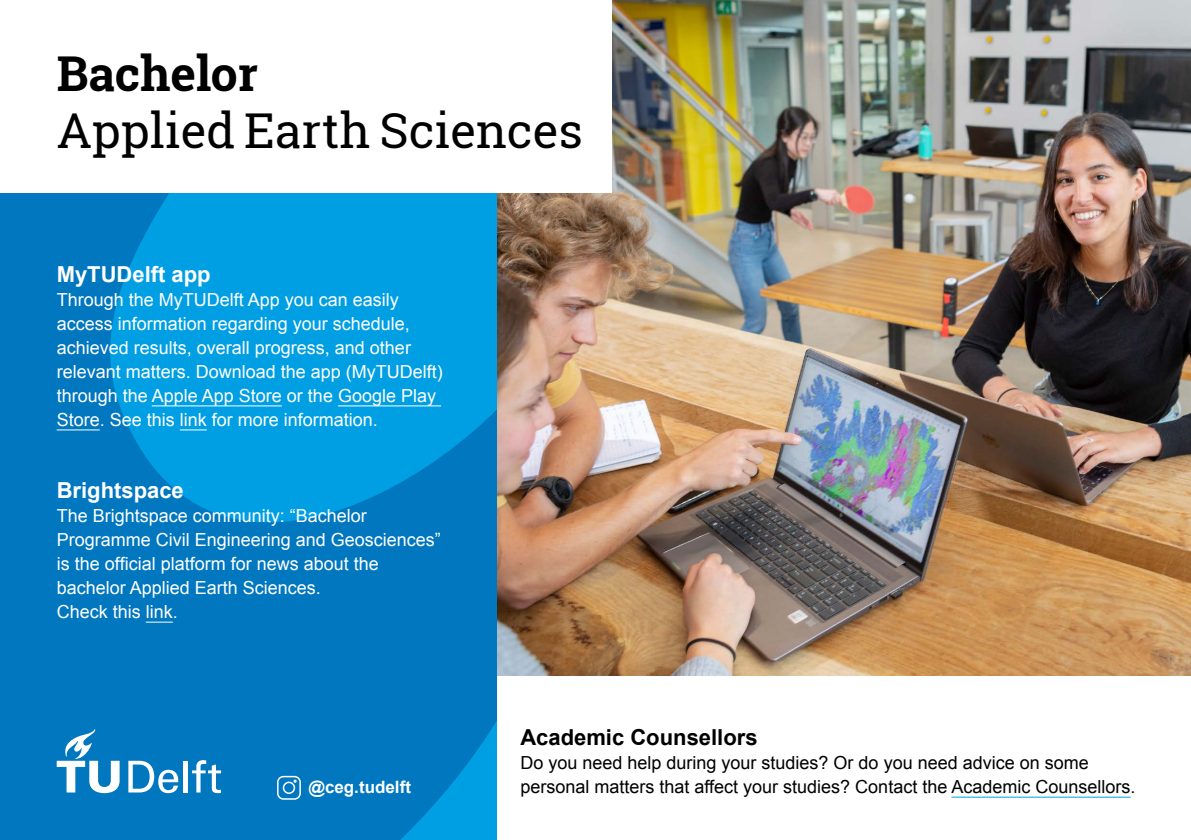
<style>
.page{position:relative;width:1191px;height:840px;background:#fff}
.page>*{position:absolute;margin:0;border:0;box-sizing:border-box;transform-origin:0 0}
.t1{font:48px "Roboto Slab";color:#000}
.t2{font:700 48px "Roboto Slab";color:#000}
.t3{font:700 22px "Arial";color:#fff}
.t4{font:700 22px "Arial";color:#000}
.t5{font:18px/24px "Arial";color:#fff}
.t6{font:18px/24px "Arial";color:#000}
.t7{font:700 17px "Arial";color:#fff}
</style>
<div class="page">
<svg style="left:0;top:193px;width:497px;height:646px;background:#0085cc"></svg>
<img style="left:497px;top:0;width:694px;height:676px">
<svg style="left:57px;top:728px;width:63px;height:64px"></svg>
<hr style="left:183px;top:760px;width:4px;height:32px;background:#fff">
<svg style="left:192px;top:759px;width:29px;height:33px"></svg>
<svg style="left:128px;top:760px;width:50px;height:32px"></svg>
<div style="left:0;top:0;width:611px;height:192px;background:#fff"></div>
<hr style="left:152px;top:405px;width:130px;height:1px;background:#fff">
<hr style="left:338px;top:405px;width:103px;height:1px;background:#fff">
<hr style="left:57px;top:429px;width:43px;height:1px;background:#fff">
<svg style="left:180px;top:429px;width:27px;height:1px"></svg>
<svg style="left:146px;top:621px;width:27px;height:1px"></svg>
<div style="left:277px;top:775px;width:24px;height:24px;border:2px solid #fff;border-radius:6px"></div>
<div style="left:283px;top:781px;width:12px;height:12px;border:2px solid #fff;border-radius:50%"></div>
<svg style="left:293px;top:779px;width:4px;height:3px"></svg>
<hr style="left:951px;top:796px;width:179px;height:1px;background:#009fe3">
<h1 class="t2" style="left:57px;top:40px;width:203px">Bachelor</h1>
<h1 class="t1" style="left:57px;top:98px;width:528px">Applied Earth Sciences</h1>
<p class="t3" style="left:57px;top:259px;width:155px">MyTUDelft app</p>
<p class="t5" style="left:57px;top:287px;width:388px">Through the MyTUDelft App you can easily access information regarding your schedule, achieved results, overall progress, and other relevant matters. Download the app (MyTUDelft) through the Apple App Store or the Google Play Store. See this link for more information.</p>
<p class="t3" style="left:57px;top:475px;width:129px">Brightspace</p>
<p class="t5" style="left:57px;top:503px;width:386px">The Brightspace community: “Bachelor Programme Civil Engineering and Geosciences” is the official platform for news about the bachelor Applied Earth Sciences.<br>Check this link.</p>
<p class="t7" style="left:308px;top:775px;width:104px">@ceg.tudelft</p>
<p class="t4" style="left:520px;top:722px;width:239px">Academic Counsellors</p>
<p class="t6" style="left:520px;top:750px;width:616px">Do you need help during your studies? Or do you need advice on some personal matters that affect your studies? Contact the Academic Counsellors.</p>
</div>
